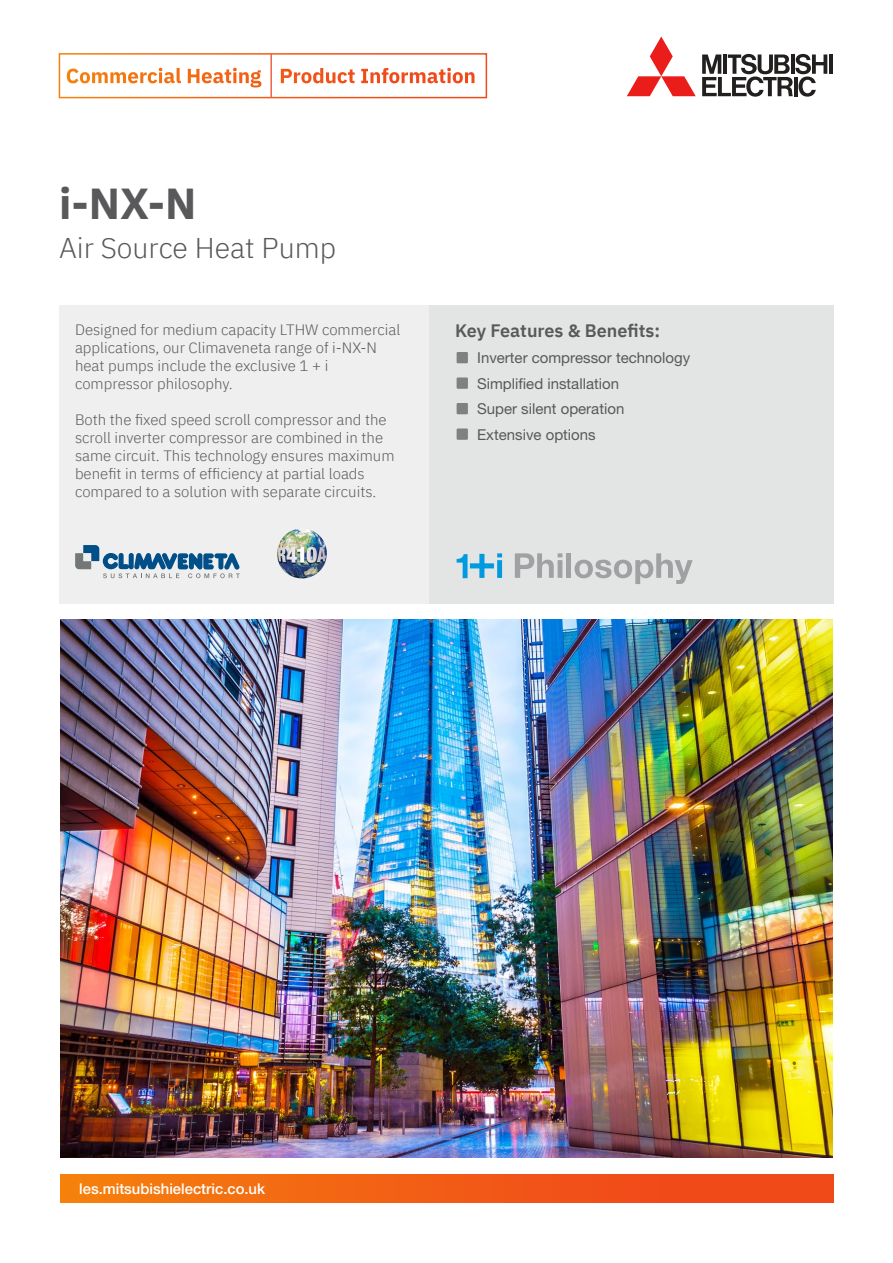
<style>
.page{position:relative;width:893px;height:1263px;background:#fff}
.page>*{position:absolute;margin:0;border:0;box-sizing:border-box;transform-origin:0 0}
.t1{font:700 43.2px "IBM Plex Sans";color:#59595c}
.t2{font:300 28.5px "IBM Plex Sans";color:#59595c}
.t3{font:600 18px "IBM Plex Sans";color:#59595c}
.t4{font:300 15px/18px "IBM Plex Sans";color:#59595c}
.t5{font:15px/25.5px "Helvetica Neue LT Pro";color:#59595c}
.t6{font:500 14.85px "Helvetica Neue LT Pro";color:#fff}
</style>
<div class="page">
<div style="left:60px;top:1174px;width:773px;height:29px;background:linear-gradient(to right,#f57d0e,#f0401c)"></div>
<svg style="left:627px;top:37px;width:69px;height:59px"></svg>
<hr style="left:829px;top:55px;width:4px;height:19px;background:#221f1f">
<svg style="left:702px;top:54px;width:125px;height:43px"></svg>
<div style="left:59px;top:305px;width:387px;height:299px;background:#efefef"></div>
<div style="left:429px;top:305px;width:404px;height:299px;background:#e3e4e4"></div>
<div style="left:457px;top:352px;width:11px;height:11px;background:#808080"></div>
<div style="left:457px;top:377px;width:11px;height:12px;background:#808080"></div>
<div style="left:457px;top:403px;width:11px;height:11px;background:#808080"></div>
<div style="left:457px;top:428px;width:11px;height:12px;background:#808080"></div>
<img style="left:60px;top:620px;width:773px;height:537px">
<div style="left:59px;top:53px;width:428px;height:45px;border:2px solid #fff"></div>
<hr style="left:270px;top:54px;width:2px;height:44px;background:#f06244">
<svg style="left:67px;top:68px;width:384px;height:15px"></svg>
<svg style="left:75px;top:545px;width:165px;height:33px"></svg>
<img style="left:277px;top:528px;width:50px;height:50px;border-radius:25px">
<svg style="left:457px;top:553px;width:45px;height:25px"></svg>
<svg style="left:515px;top:553px;width:47px;height:25px"></svg>
<div style="left:566px;top:553px;width:5px;height:25px;background:#9fa1a3"></div>
<svg style="left:575px;top:553px;width:118px;height:31px"></svg>
<h1 class="t1" style="left:59px;top:170px;width:139px">i-NX-N</h1>
<h2 class="t2" style="left:59px;top:227px;width:279px">Air Source Heat Pump</h2>
<p class="t4" style="left:75px;top:319px;width:327px">Designed for medium capacity LTHW commercial applications, our Climaveneta range of i-NX-N heat pumps include the exclusive 1 + i compressor philosophy.</p>
<p class="t4" style="left:75px;top:409px;width:321px">Both the fixed speed scroll compressor and the scroll inverter compressor are combined in the same circuit. This technology ensures maximum benefit in terms of efficiency at partial loads compared to a solution with separate circuits.</p>
<p class="t3" style="left:455px;top:316px;width:207px">Key Features &amp; Benefits:</p>
<p class="t5" style="left:477px;top:345px;width:215px">Inverter compressor technology<br>Simplified installation<br>Super silent operation<br>Extensive options</p>
<p class="t6" style="left:79px;top:1180px;width:187px">les.mitsubishielectric.co.uk</p>
</div>
